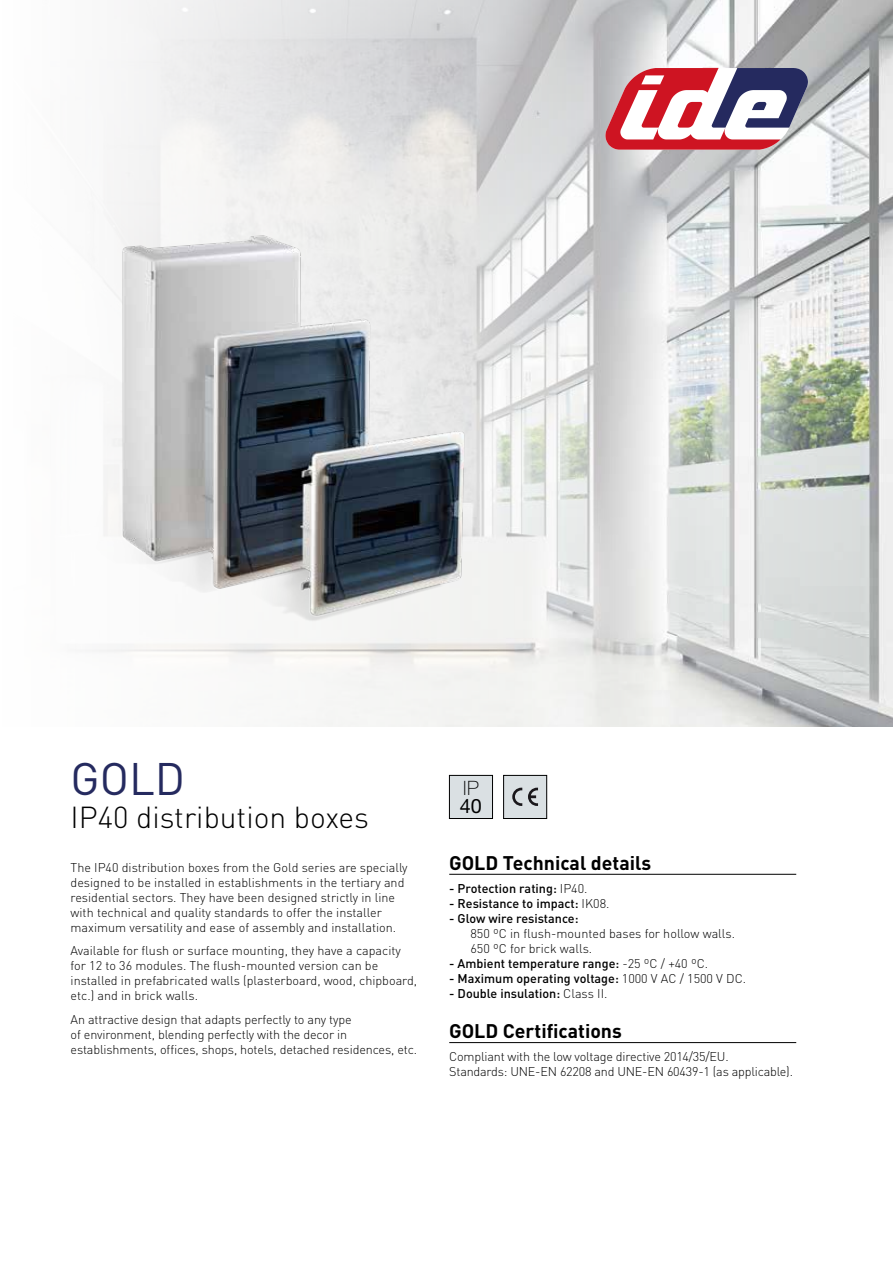
<style>
.page{position:relative;width:893px;height:1263px;background:#fff}
.page>*{position:absolute;margin:0;border:0;box-sizing:border-box;transform-origin:0 0}
.t1{font:45px "DIN Pro";color:#252a5f}
.t2{font:300 30px "DIN Pro";color:#000}
.t3{font:100 19.8px "Helvetica Neue LT Pro";color:#000}
.t4{font:19.8px "Helvetica Neue LT Pro";color:#000}
.t5{font:700 19.5px "DIN Pro";color:#000}
.t6{font:300 12.6px/15px "DIN Pro";color:#000}
.t7{font:500 12.6px "DIN Pro";color:#000}
.s1{font-weight:300}
</style>
<div class="page">
<img style="left:92px;top:0;width:801px;height:727px">
<hr style="left:449px;top:874px;width:347px;height:1px;background:#000">
<hr style="left:449px;top:1042px;width:347px;height:1px;background:#000">
<svg style="left:605px;top:68px;width:203px;height:82px"></svg>
<div style="left:504px;top:775px;width:43px;height:43px;background:#dae0e3"></div>
<div style="left:503px;top:775px;width:44px;height:44px;border:1px solid #000"></div>
<svg style="left:512px;top:788px;width:10px;height:18px"></svg>
<svg style="left:528px;top:788px;width:10px;height:18px"></svg>
<div style="left:449px;top:775px;width:43px;height:43px;background:#dae0e3"></div>
<div style="left:449px;top:775px;width:44px;height:44px;border:1px solid #000"></div>
<img style="left:92px;top:229px;width:372px;height:418px">
<h1 class="t1" style="left:71px;top:748px;width:116px">GOLD</h1>
<h2 class="t2" style="left:71px;top:796px;width:300px">IP40 distribution boxes</h2>
<p class="t6" style="left:71px;top:859px;width:339px">The IP40 distribution boxes from the Gold series are specially designed to be installed in establishments in the tertiary and residential sectors. They have been designed strictly in line with technical and quality standards to offer the installer maximum versatility and ease of assembly and installation.</p>
<p class="t6" style="left:71px;top:943px;width:348px">Available for flush or surface mounting, they have a capacity for 12 to 36 modules. The flush-mounted version can be installed in prefabricated walls (plasterboard, wood, chipboard, etc.) and in brick walls.</p>
<p class="t6" style="left:71px;top:1011px;width:348px">An attractive design that adapts perfectly to any type<br>of environment, blending perfectly with the decor in establishments, offices, shops, hotels, detached residences, etc.</p>
<h3 class="t3" style="left:463px;top:776px;width:17px">IP</h3>
<h3 class="t4" style="left:460px;top:794px;width:24px">40</h3>
<h3 class="t5" style="left:449px;top:849px;width:203px">GOLD Technical details</h3>
<p class="t7" style="left:449px;top:880px;width:140px">- Protection rating: <span class="s1">IP40.</span></p>
<p class="t7" style="left:449px;top:895px;width:162px">- Resistance to impact: <span class="s1">IK08.</span></p>
<p class="t7" style="left:449px;top:910px;width:131px">- Glow wire resistance:</p>
<p class="t6" style="left:470px;top:925px;width:266px">850 ºC in flush-mounted bases for hollow walls.<br>650 ºC for brick walls.</p>
<p class="t7" style="left:449px;top:955px;width:260px">- Ambient temperature range: <span class="s1">-25 ºC / +40 ºC.</span></p>
<p class="t7" style="left:449px;top:970px;width:298px">- Maximum operating voltage: <span class="s1">1000 V AC / 1500 V DC.</span></p>
<p class="t7" style="left:449px;top:985px;width:160px">- Double insulation: <span class="s1">Class II.</span></p>
<h3 class="t5" style="left:449px;top:1018px;width:174px">GOLD Certifications</h3>
<p class="t6" style="left:449px;top:1049px;width:345px">Compliant with the low voltage directive 2014/35/EU.<br>Standards: UNE-EN 62208 and UNE-EN 60439-1 (as applicable).</p>
</div>
